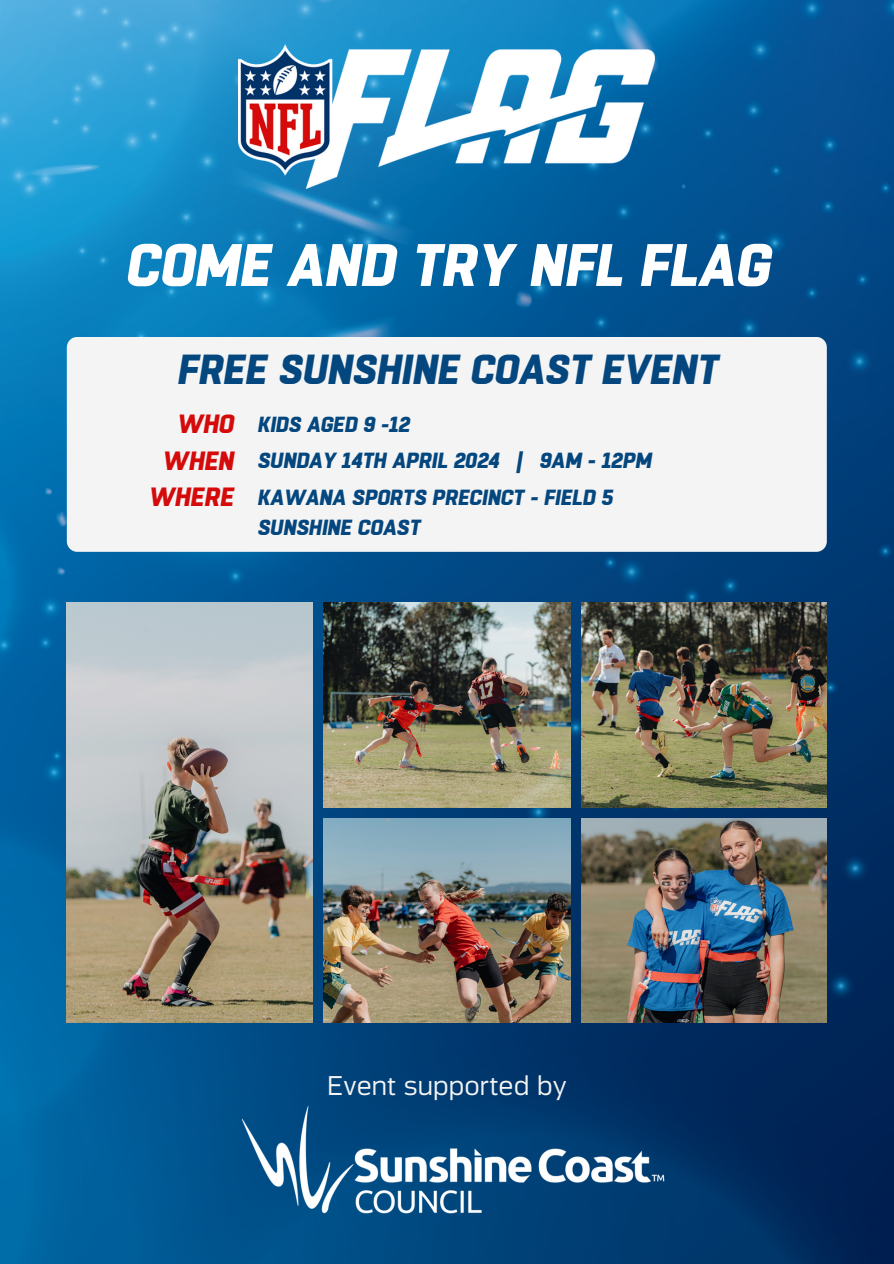
<style>
.page{position:relative;width:894px;height:1264px;background:#fff}
.page>*{position:absolute;margin:0;border:0;box-sizing:border-box;transform-origin:0 0}
.t1{font:italic 800 59.7px "Boxed";color:#fff}
.t2{font:italic 800 41.85px "Boxed";color:#04467e}
.t3{font:300 27px "Endzone Sans";color:#f4f4f4}
.t4{font:italic 800 26.25px "Boxed";color:#d50a0a}
.t5{font:italic 800 21.75px "Boxed";color:#04467e}
</style>
<div class="page">
<img style="left:0;top:0;width:893px;height:1263px">
<img style="left:67px;top:602px;width:245px;height:420px">
<img style="left:323px;top:602px;width:247px;height:205px">
<img style="left:323px;top:818px;width:247px;height:204px">
<img style="left:581px;top:602px;width:245px;height:205px">
<img style="left:581px;top:818px;width:245px;height:204px">
<img style="left:238px;top:45px;width:416px;height:144px">
<img style="left:209px;top:1089px;width:475px;height:157px">
<div style="left:67px;top:337px;width:759px;height:215px;background:#f4f4f4"></div>
<h2 class="t1" style="left:124px;top:229px;width:646px">COME AND TRY NFL FLAG</h2>
<h3 class="t2" style="left:176px;top:343px;width:542px">FREE SUNSHINE COAST EVENT</h3>
<h4 class="t4" style="left:176px;top:408px;width:58px">WHO</h4>
<p class="t5" style="left:257px;top:411px;width:154px">KIDS AGED 9 -12</p>
<h3 class="t4" style="left:162px;top:444px;width:73px">WHEN</h3>
<p class="t5" style="left:257px;top:447px;width:395px">SUNDAY 14TH APRIL 2024 | 9AM - 12PM</p>
<p class="t4" style="left:148px;top:481px;width:87px">WHERE</p>
<p class="t5" style="left:257px;top:483px;width:357px">KAWANA SPORTS PRECINCT - FIELD 5</p>
<p class="t5" style="left:257px;top:514px;width:164px">SUNSHINE COAST</p>
<h3 class="t3" style="left:327px;top:1075px;width:241px">Event supported by</h3>
</div>
